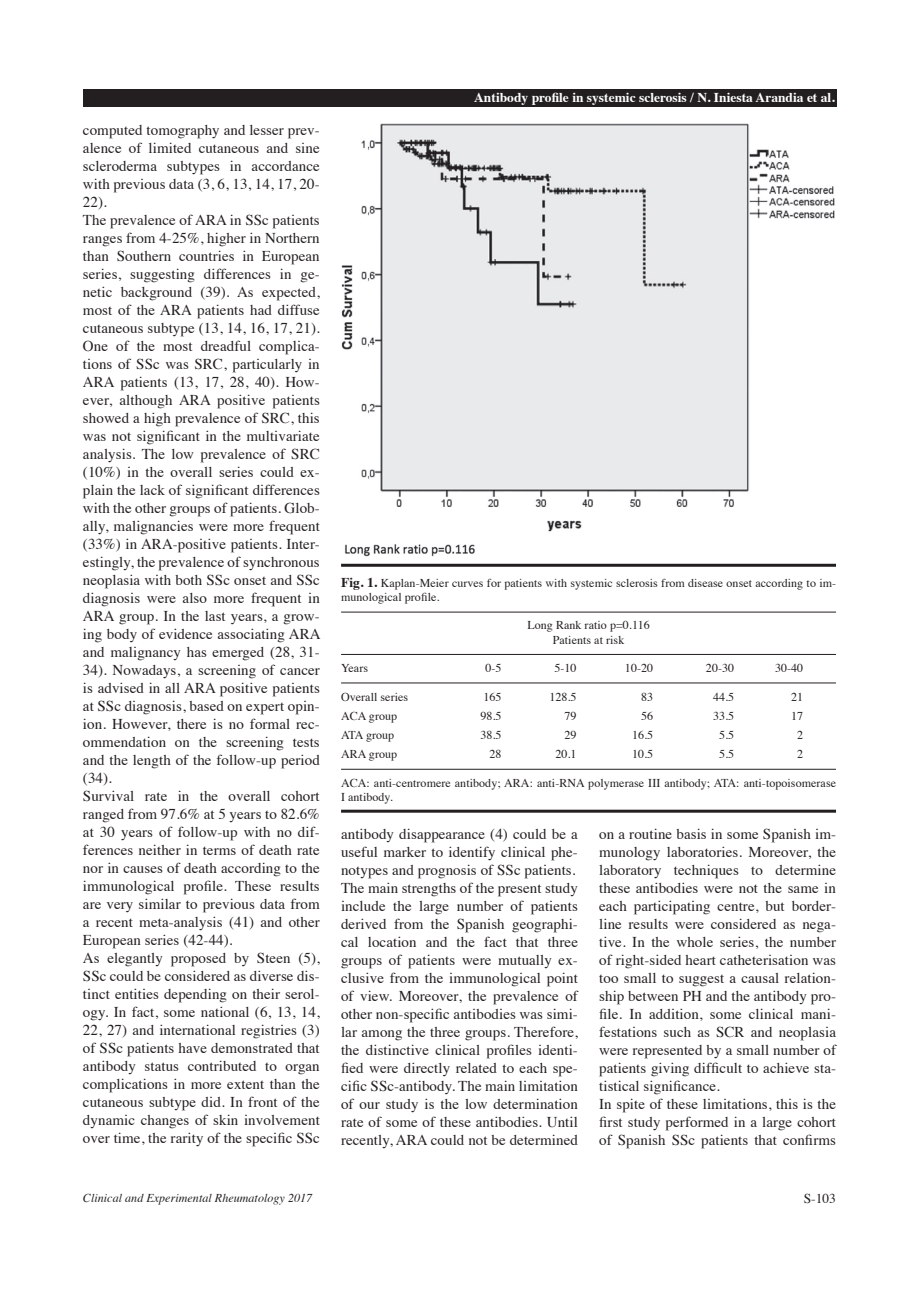
<style>
.page{position:relative;width:919px;height:1289px;background:#fff}
.page>*{position:absolute;margin:0;border:0;box-sizing:border-box;transform-origin:0 0}
.t1{font:15px/18px "Times";letter-spacing:.005em;color:#231f20}
.t2{font:700 13.5px "Times";color:#fff}
.t3{font:13.5px "Times";color:#231f20}
.t4{font:12px/14.2px "Times";letter-spacing:.005em;color:#231f20}
.t5{font:italic 12px "Times";letter-spacing:.005em;color:#231f20}
.s1{font-weight:700;font-size:13.5px}
</style>
<div class="page">
<div style="left:83px;top:89px;width:753px;height:17px;background:#231f20"></div>
<img style="left:341px;top:123px;width:494px;height:434px">
<hr style="left:341px;top:612px;width:495px;height:1px;background:#231f20">
<hr style="left:341px;top:654px;width:495px;height:1px;background:#231f20">
<hr style="left:341px;top:682px;width:495px;height:1px;background:#231f20">
<hr style="left:341px;top:769px;width:495px;height:1px;background:#231f20">
<hr style="left:341px;top:809px;width:495px;height:3px;background:#231f20">
<hr style="left:341px;top:563px;width:495px;height:3px;background:#231f20">
<p class="t1" style="left:83px;top:119px;width:239px">computed tomography and lesser prev&shy;alence of limited cutaneous and sine scleroderma subtypes in accordance with previous data (3, 6, 13, 14, 17, 20- 22).<br>The prevalence of ARA in SSc patients ranges from 4-25%, higher in Northern than Southern countries in European series, suggesting differences in ge&shy;netic background (39). As expected, most of the ARA patients had diffuse cutaneous subtype (13, 14, 16, 17, 21).<br>One of the most dreadful complica&shy;tions of SSc was SRC, particularly in ARA patients (13, 17, 28, 40). How&shy;ever, although ARA positive patients showed a high prevalence of SRC, this was not significant in the multivariate analysis. The low prevalence of SRC (10%) in the overall series could ex&shy;plain the lack of significant differences with the other groups of patients. Glob&shy;ally, malignancies were more frequent (33%) in ARA-positive patients. Inter&shy;estingly, the prevalence of synchronous neoplasia with both SSc onset and SSc diagnosis were also more frequent in ARA group. In the last years, a grow&shy;ing body of evidence associating ARA and malignancy has emerged (28, 31- 34). Nowadays, a screening of cancer is advised in all ARA positive patients at SSc diagnosis, based on expert opin&shy;ion. However, there is no formal rec&shy;ommendation on the screening tests and the length of the follow-up period (34).<br>Survival rate in the overall cohort ranged from 97.6% at 5 years to 82.6% at 30 years of follow-up with no dif&shy;ferences neither in terms of death rate nor in causes of death according to the immunological profile. These results are very similar to previous data from a recent meta-analysis (41) and other European series (42-44).<br>As elegantly proposed by Steen (5), SSc could be considered as diverse dis&shy;tinct entities depending on their serol&shy;ogy. In fact, some national (6, 13, 14, 22, 27) and international registries (3) of SSc patients have demonstrated that antibody status contributed to organ complications in more extent than the cutaneous subtype did. In front of the dynamic changes of skin involvement over time, the rarity of the specific SSc</p>
<p class="t2" style="left:474px;top:84px;width:362px">Antibody profile in systemic sclerosis / N. Iniesta Arandia et al.</p>
<p class="t4" style="left:341px;top:574px;width:496px"><span class="s1">Fig. 1.</span> Kaplan-Meier curves for patients with systemic sclerosis from disease onset according to im&shy;munological profile.</p>
<p class="t4" style="left:527px;top:617px;width:124px;text-align:center">Long Rank ratio p=0.116<br>Patients at risk</p>
<p class="t4" style="left:341px;top:660px;width:29px">Years</p>
<p class="t4" style="left:485px;top:660px;width:18px">0-5</p>
<p class="t4" style="left:554px;top:660px;width:24px">5-10</p>
<p class="t4" style="left:625px;top:660px;width:30px">10-20</p>
<p class="t4" style="left:706px;top:660px;width:30px">20-30</p>
<p class="t4" style="left:775px;top:660px;width:30px">30-40</p>
<p class="t4" style="left:341px;top:688px;width:69px">Overall series</p>
<p class="t4" style="left:483px;top:688px;width:20px">165</p>
<p class="t4" style="left:549px;top:688px;width:29px">128.5</p>
<p class="t4" style="left:641px;top:688px;width:14px">83</p>
<p class="t4" style="left:713px;top:688px;width:23px">44.5</p>
<p class="t4" style="left:791px;top:688px;width:14px">21</p>
<p class="t4" style="left:341px;top:707px;width:58px">ACA group</p>
<p class="t4" style="left:480px;top:707px;width:23px">98.5</p>
<p class="t4" style="left:564px;top:707px;width:14px">79</p>
<p class="t4" style="left:641px;top:707px;width:14px">56</p>
<p class="t4" style="left:713px;top:707px;width:23px">33.5</p>
<p class="t4" style="left:791px;top:707px;width:14px">17</p>
<p class="t4" style="left:341px;top:727px;width:55px">ATA group</p>
<p class="t4" style="left:480px;top:727px;width:23px">38.5</p>
<p class="t4" style="left:564px;top:727px;width:14px">29</p>
<p class="t4" style="left:632px;top:727px;width:23px">16.5</p>
<p class="t4" style="left:719px;top:727px;width:17px">5.5</p>
<p class="t4" style="left:797px;top:727px;width:7px">2</p>
<p class="t4" style="left:341px;top:746px;width:58px">ARA group</p>
<p class="t4" style="left:489px;top:746px;width:14px">28</p>
<p class="t4" style="left:555px;top:746px;width:23px">20.1</p>
<p class="t4" style="left:632px;top:746px;width:23px">10.5</p>
<p class="t4" style="left:719px;top:746px;width:17px">5.5</p>
<p class="t4" style="left:797px;top:746px;width:7px">2</p>
<p class="t4" style="left:341px;top:774px;width:496px">ACA: anti-centromere antibody; ARA: anti-RNA polymerase III antibody; ATA: anti-topoisomerase<br>I antibody.</p>
<p class="t1" style="left:341px;top:823px;width:238px">antibody disappearance (4) could be a useful marker to identify clinical phe&shy;notypes and prognosis of SSc patients.<br>The main strengths of the present study include the large number of patients derived from the Spanish geographi&shy;cal location and the fact that three groups of patients were mutually ex&shy;clusive from the immunological point of view. Moreover, the prevalence of other non-specific antibodies was simi&shy;lar among the three groups. Therefore, the distinctive clinical profiles identi&shy;fied were directly related to each spe&shy;cific SSc-antibody. The main limitation of our study is the low determination rate of some of these antibodies. Until recently, ARA could not be determined</p>
<p class="t1" style="left:599px;top:823px;width:238px">on a routine basis in some Spanish im&shy;munology laboratories. Moreover, the laboratory techniques to determine these antibodies were not the same in each participating centre, but border&shy;line results were considered as nega&shy;tive. In the whole series, the number of right-sided heart catheterisation was too small to suggest a causal relation&shy;ship between PH and the antibody pro&shy;file. In addition, some clinical mani&shy;festations such as SCR and neoplasia were represented by a small number of patients giving difficult to achieve sta&shy;tistical significance.<br>In spite of these limitations, this is the first study performed in a large cohort of Spanish SSc patients that confirms</p>
<p class="t5" style="left:83px;top:1187px;width:231px">Clinical and Experimental Rheumatology 2017</p>
<p class="t3" style="left:803px;top:1185px;width:34px">S-103</p>
</div>
